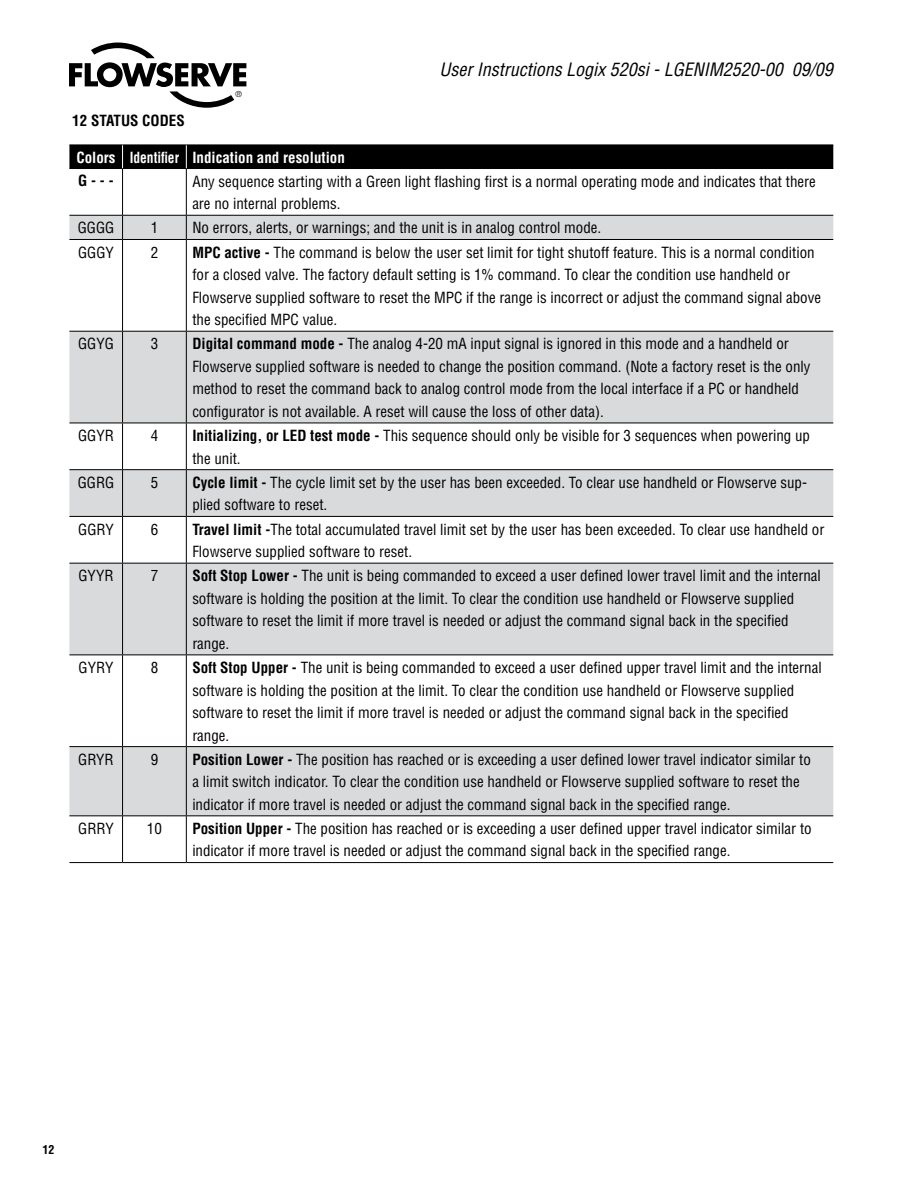
<style>
.page{position:relative;width:918px;height:1188px;background:#fff}
.page>*{position:absolute;margin:0;border:0;box-sizing:border-box;transform-origin:0 0}
.t1{font:italic condensed 18px "Helvetica";color:#000}
.t2{font:condensed 15px/22.5px "Helvetica";color:#000}
.t3{font:700 condensed 15px "Helvetica";color:#fff}
.t4{font:700 condensed 15px "Helvetica";color:#000}
.t5{font:700 condensed 12px "Helvetica";color:#000}
.t6{font:condensed 7.95px "Helvetica";color:#000}
.s1{font-weight:700}
</style>
<div class="page">
<svg style="left:69px;top:43px;width:177px;height:65px"></svg>
<svg style="left:69px;top:216px;width:764px;height:599px;fill:#d9dadb"></svg>
<hr style="left:122px;top:169px;width:1px;height:46px;background:#000">
<hr style="left:186px;top:169px;width:1px;height:46px;background:#000">
<hr style="left:69px;top:215px;width:54px;height:1px;background:#000">
<hr style="left:123px;top:215px;width:63px;height:1px;background:#000">
<svg style="left:122px;top:216px;width:1px;height:23px"></svg>
<hr style="left:186px;top:215px;width:647px;height:1px;background:#000">
<svg style="left:186px;top:216px;width:1px;height:23px"></svg>
<hr style="left:69px;top:239px;width:54px;height:1px;background:#000">
<hr style="left:123px;top:239px;width:63px;height:1px;background:#000">
<hr style="left:122px;top:240px;width:1px;height:91px;background:#000">
<hr style="left:186px;top:239px;width:647px;height:1px;background:#000">
<hr style="left:186px;top:240px;width:1px;height:91px;background:#000">
<hr style="left:69px;top:331px;width:54px;height:1px;background:#000">
<hr style="left:123px;top:331px;width:63px;height:1px;background:#000">
<hr style="left:122px;top:332px;width:1px;height:91px;background:#000">
<hr style="left:186px;top:331px;width:647px;height:1px;background:#000">
<hr style="left:186px;top:332px;width:1px;height:91px;background:#000">
<hr style="left:69px;top:423px;width:54px;height:1px;background:#000">
<hr style="left:123px;top:423px;width:63px;height:1px;background:#000">
<hr style="left:122px;top:423px;width:1px;height:46px;background:#000">
<hr style="left:186px;top:423px;width:647px;height:1px;background:#000">
<hr style="left:186px;top:423px;width:1px;height:46px;background:#000">
<hr style="left:69px;top:469px;width:54px;height:1px;background:#000">
<hr style="left:123px;top:469px;width:63px;height:1px;background:#000">
<hr style="left:122px;top:470px;width:1px;height:46px;background:#000">
<hr style="left:186px;top:469px;width:647px;height:1px;background:#000">
<hr style="left:186px;top:470px;width:1px;height:46px;background:#000">
<hr style="left:69px;top:516px;width:54px;height:1px;background:#000">
<hr style="left:123px;top:516px;width:63px;height:1px;background:#000">
<hr style="left:122px;top:517px;width:1px;height:46px;background:#000">
<hr style="left:186px;top:516px;width:647px;height:1px;background:#000">
<hr style="left:186px;top:517px;width:1px;height:46px;background:#000">
<hr style="left:69px;top:563px;width:54px;height:1px;background:#000">
<hr style="left:123px;top:563px;width:63px;height:1px;background:#000">
<hr style="left:122px;top:564px;width:1px;height:91px;background:#000">
<hr style="left:186px;top:563px;width:647px;height:1px;background:#000">
<hr style="left:186px;top:564px;width:1px;height:91px;background:#000">
<hr style="left:69px;top:655px;width:54px;height:1px;background:#000">
<hr style="left:123px;top:655px;width:63px;height:1px;background:#000">
<hr style="left:122px;top:655px;width:1px;height:91px;background:#000">
<hr style="left:186px;top:655px;width:647px;height:1px;background:#000">
<hr style="left:186px;top:655px;width:1px;height:91px;background:#000">
<hr style="left:69px;top:746px;width:54px;height:1px;background:#000">
<hr style="left:123px;top:746px;width:63px;height:1px;background:#000">
<hr style="left:122px;top:747px;width:1px;height:68px;background:#000">
<hr style="left:186px;top:746px;width:647px;height:1px;background:#000">
<hr style="left:186px;top:747px;width:1px;height:68px;background:#000">
<hr style="left:69px;top:815px;width:54px;height:1px;background:#000">
<hr style="left:123px;top:815px;width:63px;height:1px;background:#000">
<hr style="left:122px;top:816px;width:1px;height:46px;background:#000">
<hr style="left:186px;top:815px;width:647px;height:1px;background:#000">
<hr style="left:186px;top:816px;width:1px;height:46px;background:#000">
<hr style="left:69px;top:862px;width:54px;height:1px;background:#000">
<hr style="left:123px;top:862px;width:63px;height:1px;background:#000">
<hr style="left:186px;top:862px;width:647px;height:1px;background:#000">
<div style="left:69px;top:145px;width:764px;height:24px;background:#000"></div>
<p class="t6" style="left:235px;top:89px;width:8px">®</p>
<p class="t1" style="left:439px;top:59px;width:395px">User Instructions Logix 520si - LGENIM2520-00 09/09</p>
<p class="t4" style="left:72px;top:112px;width:88px">12 STATUS Codes</p>
<p class="t3" style="left:76px;top:148px;width:270px">Colors Identifier Indication and resolution</p>
<p class="t4" style="left:78px;top:172px;width:37px">G - - -</p>
<p class="t2" style="left:192px;top:170px;width:625px">Any sequence starting with a Green light flashing first is a normal operating mode and indicates that there are no internal problems.</p>
<p class="t2" style="left:78px;top:216px;width:38px">GGGG</p>
<p class="t2" style="left:151px;top:216px;width:9px">1</p>
<p class="t2" style="left:192px;top:216px;width:411px">No errors, alerts, or warnings; and the unit is in analog control mode.</p>
<p class="t2" style="left:78px;top:241px;width:37px">GGGY</p>
<p class="t2" style="left:151px;top:241px;width:9px">2</p>
<p class="t2" style="left:192px;top:241px;width:630px"><span class="s1">MPC active -</span> The command is below the user set limit for tight shutoff feature. This is a normal condition for a closed valve. The factory default setting is 1% command. To clear the condition use handheld or Flowserve supplied software to reset the MPC if the range is incorrect or adjust the command signal above the specified MPC value.</p>
<p class="t2" style="left:78px;top:332px;width:37px">GGYG</p>
<p class="t2" style="left:151px;top:332px;width:9px">3</p>
<p class="t2" style="left:192px;top:332px;width:620px"><span class="s1">Digital command mode -</span> The analog 4-20 mA input signal is ignored in this mode and a handheld or Flowserve supplied software is needed to change the position command. (Note a factory reset is the only method to reset the command back to analog control mode from the local interface if a PC or handheld configurator is not available. A reset will cause the loss of other data).</p>
<p class="t2" style="left:78px;top:424px;width:37px">GGYR</p>
<p class="t2" style="left:151px;top:424px;width:9px">4</p>
<p class="t2" style="left:192px;top:424px;width:619px"><span class="s1">Initializing, or LED test mode -</span> This sequence should only be visible for 3 sequences when powering up the unit.</p>
<p class="t2" style="left:78px;top:471px;width:38px">GGRG</p>
<p class="t2" style="left:151px;top:471px;width:9px">5</p>
<p class="t2" style="left:192px;top:471px;width:616px"><span class="s1">Cycle limit -</span> The cycle limit set by the user has been exceeded. To clear use handheld or Flowserve sup&shy;plied software to reset.</p>
<p class="t2" style="left:78px;top:518px;width:37px">GGRY</p>
<p class="t2" style="left:151px;top:518px;width:9px">6</p>
<p class="t2" style="left:192px;top:518px;width:634px"><span class="s1">Travel limit -</span>The total accumulated travel limit set by the user has been exceeded. To clear use handheld or<br>Flowserve supplied software to reset.</p>
<p class="t2" style="left:79px;top:564px;width:37px">GYYR</p>
<p class="t2" style="left:151px;top:564px;width:9px">7</p>
<p class="t2" style="left:192px;top:564px;width:630px"><span class="s1">Soft Stop Lower -</span> The unit is being commanded to exceed a user defined lower travel limit and the internal software is holding the position at the limit. To clear the condition use handheld or Flowserve supplied software to reset the limit if more travel is needed or adjust the command signal back in the specified range.</p>
<p class="t2" style="left:79px;top:656px;width:36px">GYRY</p>
<p class="t2" style="left:151px;top:656px;width:9px">8</p>
<p class="t2" style="left:192px;top:656px;width:631px"><span class="s1">Soft Stop Upper -</span> The unit is being commanded to exceed a user defined upper travel limit and the internal software is holding the position at the limit. To clear the condition use handheld or Flowserve supplied software to reset the limit if more travel is needed or adjust the command signal back in the specified range.</p>
<p class="t2" style="left:78px;top:748px;width:37px">GRYR</p>
<p class="t2" style="left:151px;top:748px;width:9px">9</p>
<p class="t2" style="left:192px;top:748px;width:620px"><span class="s1">Position Lower -</span> The position has reached or is exceeding a user defined lower travel indicator similar to a limit switch indicator. To clear the condition use handheld or Flowserve supplied software to reset the indicator if more travel is needed or adjust the command signal back in the specified range.</p>
<p class="t2" style="left:78px;top:817px;width:37px">GRRY</p>
<p class="t2" style="left:147px;top:817px;width:16px">10</p>
<p class="t2" style="left:192px;top:817px;width:621px"><span class="s1">Position Upper -</span> The position has reached or is exceeding a user defined upper travel indicator similar to indicator if more travel is needed or adjust the command signal back in the specified range.</p>
<p class="t5" style="left:43px;top:1142px;width:13px">12</p>
</div>
